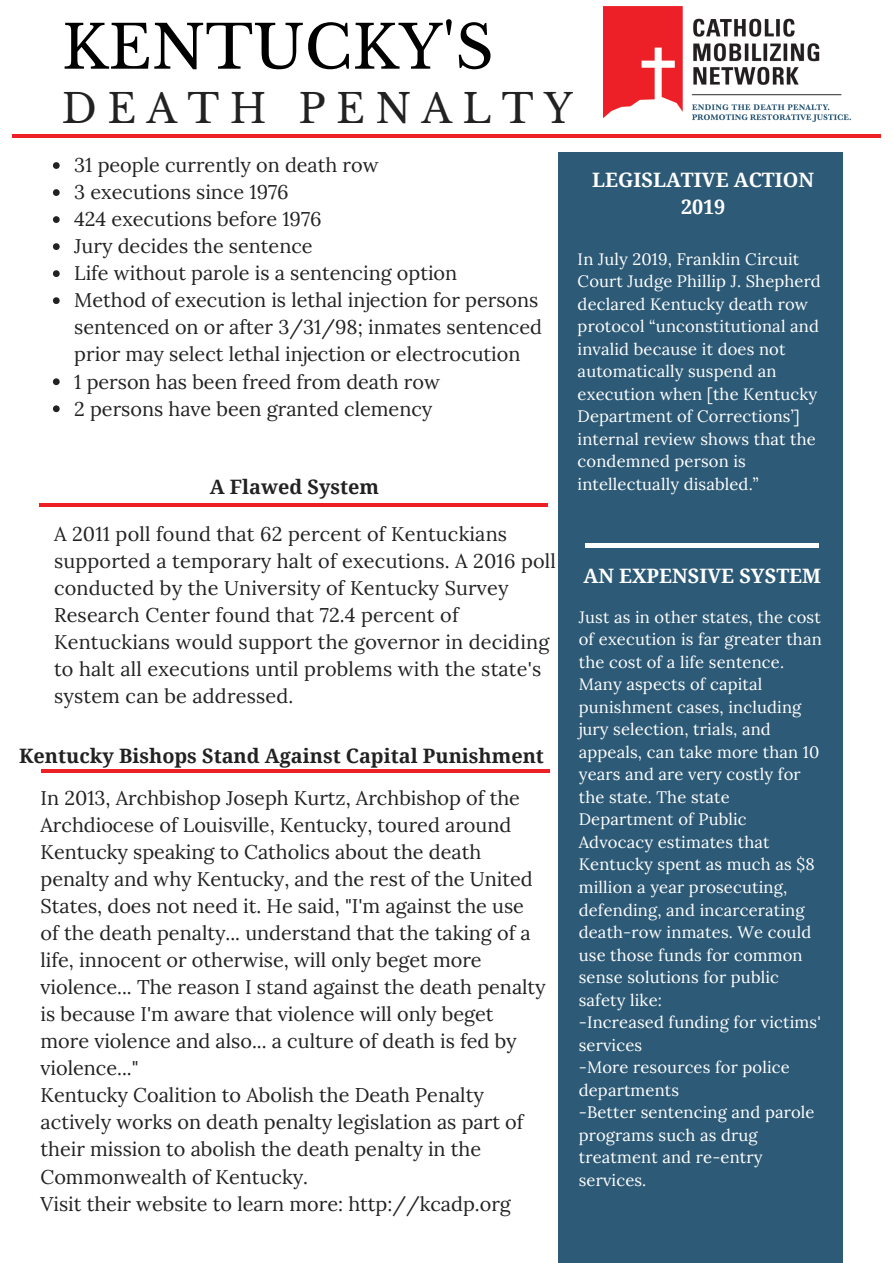
<style>
.page{position:relative;width:893px;height:1263px;background:#fff}
.page>*{position:absolute;margin:0;border:0;box-sizing:border-box;transform-origin:0 0}
.t1{font:59.55px "Libre Baskerville";color:#000}
.t2{font:39.75px "Libre Baskerville";letter-spacing:.26em;color:#222}
.t3{font:19.8px/27px "Lora";color:#222}
.t4{font:700 19.8px "Droid Serif";color:#222}
.t5{font:700 19.8px/27px "Droid Serif";color:#fff;text-align:center}
.t6{font:16.5px/22.5px "Lora";letter-spacing:.01em;color:#fff}
</style>
<div class="page">
<hr style="left:12px;top:134px;width:868px;height:3px;background:#ed2026">
<div style="left:558px;top:152px;width:285px;height:1111px;background:#2d5a76"></div>
<svg style="left:53px;top:162px;width:7px;height:7px"></svg>
<svg style="left:53px;top:189px;width:7px;height:7px"></svg>
<svg style="left:53px;top:216px;width:7px;height:7px"></svg>
<svg style="left:53px;top:243px;width:7px;height:7px"></svg>
<svg style="left:53px;top:270px;width:7px;height:7px"></svg>
<svg style="left:53px;top:297px;width:7px;height:7px"></svg>
<svg style="left:53px;top:378px;width:7px;height:7px"></svg>
<svg style="left:53px;top:405px;width:7px;height:7px"></svg>
<hr style="left:41px;top:769px;width:508px;height:3px;background:#ed2026">
<hr style="left:39px;top:503px;width:509px;height:4px;background:#ed2026">
<img style="left:604px;top:7px;width:247px;height:116px">
<div style="left:585px;top:543px;width:27px;height:5px;background:#fff"></div>
<div style="left:792px;top:543px;width:27px;height:5px;background:#fff"></div>
<div style="left:611px;top:543px;width:182px;height:5px;background:#fff"></div>
<h1 class="t1" style="left:62px;top:11px;width:433px">KENTUCKY'S</h1>
<h2 class="t2" style="left:62px;top:84px;width:513px">DEATH PENALTY</h2>
<p class="t3" style="left:74px;top:152px;width:469px">31 people currently on death row<br>3 executions since 1976<br>424 executions before 1976<br>Jury decides the sentence<br>Life without parole is a sentencing option<br>Method of execution is lethal injection for persons sentenced on or after 3/31/98; inmates sentenced prior may select lethal injection or electrocution<br>1 person has been freed from death row<br>2 persons have been granted clemency</p>
<p class="t4" style="left:210px;top:476px;width:171px">A Flawed System</p>
<p class="t3" style="left:54px;top:520px;width:503px">A 2011 poll found that 62 percent of Kentuckians supported a temporary halt of executions. A 2016 poll conducted by the University of Kentucky Survey Research Center found that 72.4 percent of Kentuckians would support the governor in deciding to halt all executions until problems with the state's system can be addressed.</p>
<p class="t4" style="left:19px;top:745px;width:526px">Kentucky Bishops Stand Against Capital Punishment</p>
<p class="t3" style="left:41px;top:784px;width:507px">In 2013, Archbishop Joseph Kurtz, Archbishop of the Archdiocese of Louisville, Kentucky, toured around Kentucky speaking to Catholics about the death penalty and why Kentucky, and the rest of the United States, does not need it. He said, "I'm against the use of the death penalty... understand that the taking of a life, innocent or otherwise, will only beget more violence... The reason I stand against the death penalty is because I'm aware that violence will only beget more violence and also... a culture of death is fed by violence..."<br>Kentucky Coalition to Abolish the Death Penalty actively works on death penalty legislation as part of their mission to abolish the death penalty in the Commonwealth of Kentucky.<br>Visit their website to learn more: http://kcadp.org</p>
<p class="t5" style="left:592px;top:167px;width:223px">LEGISLATIVE ACTION<br>2019</p>
<p class="t6" style="left:578px;top:247px;width:245px">In July 2019, Franklin Circuit<br>Court Judge Phillip J. Shepherd declared Kentucky death row protocol “unconstitutional and invalid because it does not automatically suspend an execution when [the Kentucky<br>Department of Corrections’] internal review shows that the condemned person is intellectually disabled.”</p>
<p class="t5" style="left:583px;top:563px;width:239px">AN EXPENSIVE SYSTEM</p>
<p class="t6" style="left:579px;top:605px;width:244px">Just as in other states, the cost of execution is far greater than the cost of a life sentence.<br>Many aspects of capital punishment cases, including jury selection, trials, and appeals, can take more than 10 years and are very costly for the state. The state<br>Department of Public<br>Advocacy estimates that<br>Kentucky spent as much as $8 million a year prosecuting, defending, and incarcerating death-row inmates. We could use those funds for common sense solutions for public safety like:<br>-Increased funding for victims' services<br>-More resources for police departments<br>-Better sentencing and parole programs such as drug treatment and re-entry services.</p>
</div>
